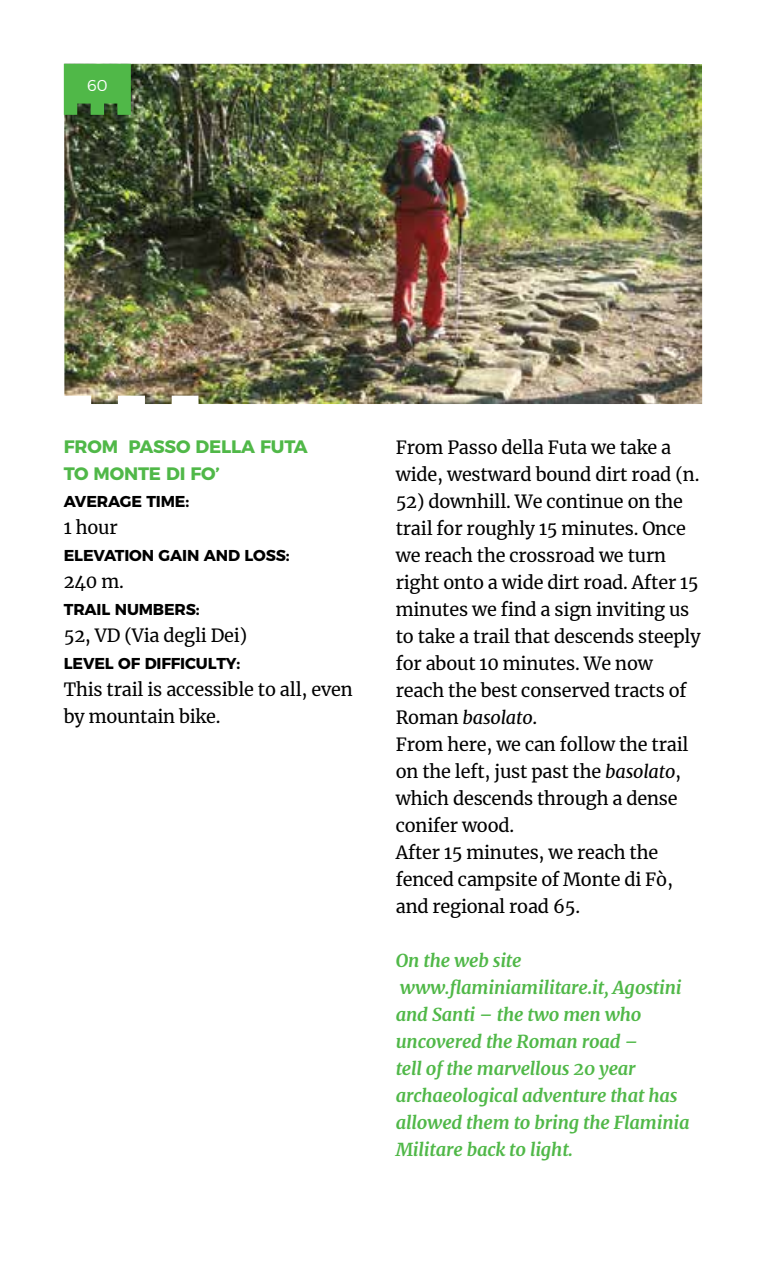
<style>
.page{position:relative;width:766px;height:1276px;background:#fff}
.page>*{position:absolute;margin:0;border:0;box-sizing:border-box;transform-origin:0 0}
.t1{font:18px/27px "Merriweather";letter-spacing:-.01em;color:#000}
.t2{font:italic 700 18px/27px "Merriweather";letter-spacing:-.01em;color:#50b848}
.t3{font:700 18px/27px "Montserrat";letter-spacing:-.01em;color:#50b848}
.t4{font:700 15.75px "Montserrat";letter-spacing:-.01em;color:#000}
.t5{font:300 15.75px "Montserrat";color:#fff}
.s1{font-style:italic}
</style>
<div class="page">
<img style="left:64px;top:64px;width:638px;height:340px">
<svg style="left:64px;top:64px;width:67px;height:51px;background:#4cac44"></svg>
<p class="t5" style="left:87px;top:73px;width:22px">60</p>
<p class="t3" style="left:64px;top:432px;width:245px">FROM PASSO DELLA FUTA<br>TO MONTE DI FO’</p>
<p class="t4" style="left:64px;top:489px;width:127px">AVERAGE TIME:</p>
<p class="t1" style="left:64px;top:514px;width:55px">1 hour</p>
<p class="t4" style="left:64px;top:543px;width:227px">ELEVATION GAIN AND LOSS:</p>
<p class="t1" style="left:64px;top:568px;width:61px">240 m.</p>
<p class="t4" style="left:64px;top:597px;width:137px">TRAIL NUMBERS:</p>
<p class="t1" style="left:64px;top:622px;width:185px">52, VD (Via degli Dei)</p>
<p class="t4" style="left:64px;top:651px;width:178px">LEVEL OF DIFFICULTY:</p>
<p class="t1" style="left:64px;top:676px;width:290px">This trail is accessible to all, even by mountain bike.</p>
<p class="t1" style="left:395px;top:433px;width:305px">From Passo della Futa we take a wide, westward bound dirt road (n.</p>
<p class="t1" style="left:395px;top:487px;width:306px">52) downhill. We continue on the trail for roughly 15 minutes. Once we reach the crossroad we turn right onto a wide dirt road. After 15 minutes we find a sign inviting us to take a trail that descends steeply for about 10 minutes. We now reach the best conserved tracts of<br>Roman <span class="s1">basolato</span>.<br>From here, we can follow the trail on the left, just past the <span class="s1">basolato</span>, which descends through a dense conifer wood.<br>After 15 minutes, we reach the fenced campsite of Monte di Fò, and regional road 65.</p>
<p class="t2" style="left:395px;top:946px;width:295px">On the web site www.flaminiamilitare.it, Agostini and Santi – the two men who uncovered the Roman road –<br>tell of the marvellous 20 year archaeological adventure that has allowed them to bring the Flaminia<br>Militare back to light.</p>
</div>
